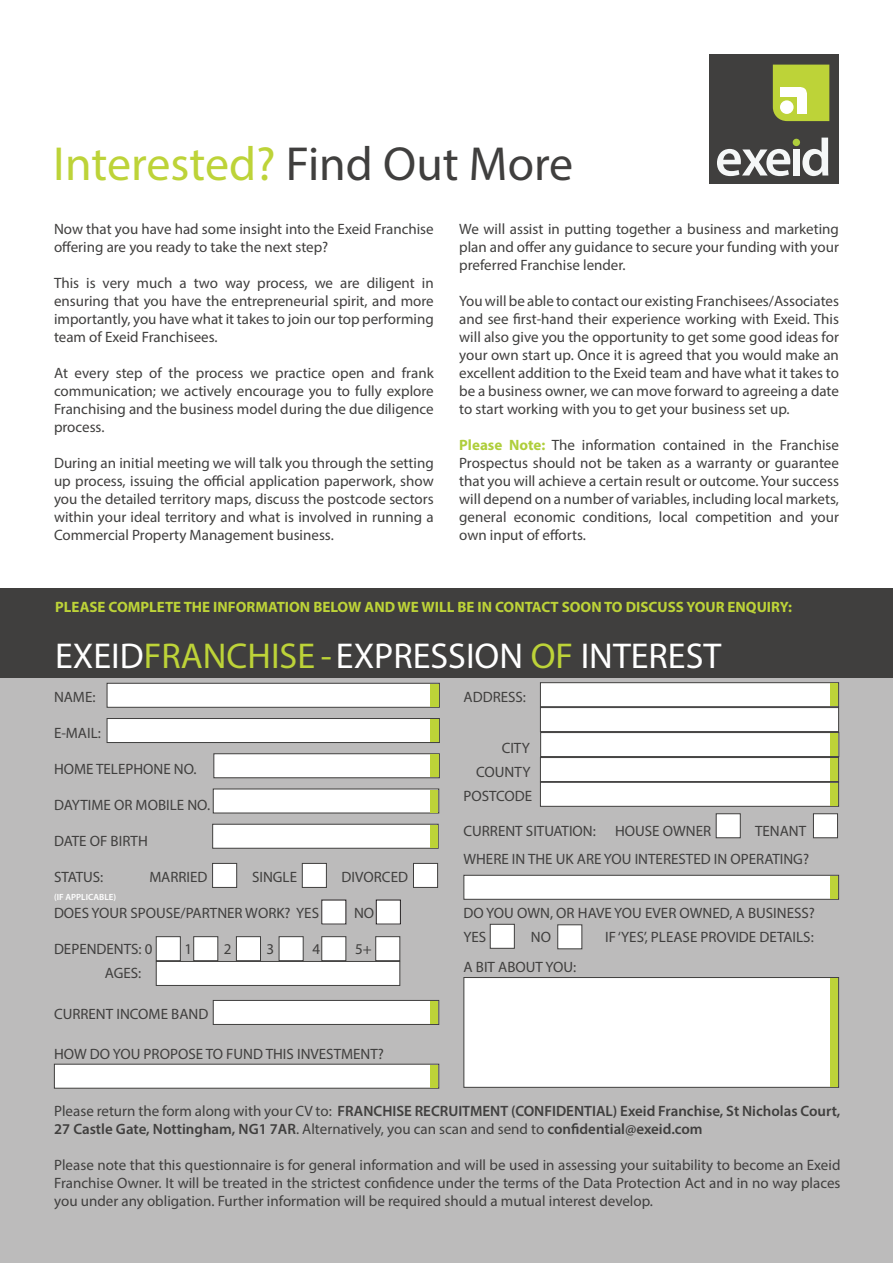
<style>
.page{position:relative;width:893px;height:1263px;background:#fff}
.page>*{position:absolute;margin:0;border:0;box-sizing:border-box;transform-origin:0 0}
.t1{font:48px "Myriad Pro";color:#bdd338}
.t2{font:36px "Myriad Pro";color:#fff}
.t3{font:15px/18px "Myriad Pro";color:#403f3e;text-align:justify}
.t4{font:600 15px/18px "Myriad Pro";color:#403f3e}
.t5{font:700 15px "Myriad Pro";color:#bdd338}
.t6{font:600 9px "Myriad Pro";color:#fff}
.s1{color:#403f3e}
.s2{font-weight:700;color:#afce3c}
.s3{color:#bdd338}
.s4{font-weight:400}
</style>
<div class="page">
<div style="left:0;top:631px;width:893px;height:632px;background:#bcbbbb"></div>
<div style="left:709px;top:54px;width:130px;height:130px;background:#403f3e"></div>
<svg style="left:717px;top:149px;width:73px;height:27px"></svg>
<div style="left:793px;top:149px;width:7px;height:26px;background:#f5f7f7"></div>
<svg style="left:802px;top:138px;width:26px;height:38px"></svg>
<div style="left:793px;top:139px;width:7px;height:7px;background:#afce3c;border-radius:50%"></div>
<svg style="left:773px;top:65px;width:56px;height:56px;background:#c7d95c"></svg>
<div style="left:107px;top:683px;width:333px;height:25px;background:#fff;border:1px solid #403f3e"></div>
<div style="left:430px;top:684px;width:9px;height:23px;background:#bdd338"></div>
<div style="left:107px;top:718px;width:333px;height:25px;background:#fff;border:1px solid #403f3e"></div>
<div style="left:430px;top:719px;width:9px;height:23px;background:#bdd338"></div>
<div style="left:214px;top:753px;width:226px;height:25px;background:#fff;border:1px solid #403f3e"></div>
<div style="left:430px;top:754px;width:9px;height:23px;background:#bdd338"></div>
<div style="left:213px;top:789px;width:226px;height:24px;background:#fff"></div>
<div style="left:430px;top:790px;width:8px;height:22px;background:#bdd338"></div>
<div style="left:212px;top:824px;width:226px;height:24px;background:#fff;border:1px solid #403f3e"></div>
<div style="left:430px;top:825px;width:8px;height:22px;background:#bdd338"></div>
<div style="left:212px;top:863px;width:25px;height:25px;background:#fff;border:1px solid #403f3e"></div>
<div style="left:302px;top:863px;width:25px;height:25px;background:#fff;border:1px solid #403f3e"></div>
<div style="left:413px;top:863px;width:25px;height:25px;background:#fff;border:1px solid #403f3e"></div>
<div style="left:156px;top:936px;width:25px;height:25px;background:#fff;border:1px solid #403f3e"></div>
<div style="left:193px;top:936px;width:25px;height:25px;background:#fff;border:1px solid #403f3e"></div>
<div style="left:236px;top:936px;width:25px;height:25px;background:#fff;border:1px solid #403f3e"></div>
<div style="left:279px;top:936px;width:24px;height:25px;background:#fff;border:1px solid #403f3e"></div>
<div style="left:321px;top:936px;width:25px;height:25px;background:#fff;border:1px solid #403f3e"></div>
<div style="left:375px;top:936px;width:25px;height:25px;background:#fff;border:1px solid #403f3e"></div>
<div style="left:322px;top:900px;width:24px;height:24px;background:#fff"></div>
<div style="left:376px;top:900px;width:24px;height:24px;background:#fff"></div>
<div style="left:376px;top:900px;width:25px;height:24px;border:1px solid #231f20"></div>
<div style="left:156px;top:961px;width:244px;height:25px;background:#fff;border:1px solid #403f3e"></div>
<div style="left:213px;top:1000px;width:226px;height:25px;background:#fff;border:1px solid #403f3e"></div>
<div style="left:430px;top:1001px;width:8px;height:23px;background:#bdd338"></div>
<div style="left:540px;top:682px;width:299px;height:25px;background:#fff;border:1px solid #403f3e"></div>
<div style="left:540px;top:707px;width:299px;height:25px;background:#fff;border:1px solid #403f3e"></div>
<div style="left:540px;top:732px;width:299px;height:25px;background:#fff;border:1px solid #403f3e"></div>
<div style="left:540px;top:757px;width:299px;height:25px;background:#fff;border:1px solid #403f3e"></div>
<div style="left:540px;top:782px;width:299px;height:25px;background:#fff;border:1px solid #403f3e"></div>
<div style="left:716px;top:813px;width:25px;height:25px;background:#fff;border:1px solid #403f3e"></div>
<div style="left:813px;top:813px;width:25px;height:25px;background:#fff;border:1px solid #403f3e"></div>
<div style="left:464px;top:875px;width:375px;height:24px;background:#fff;border:1px solid #403f3e"></div>
<div style="left:490px;top:924px;width:25px;height:24px;background:#fff;border:1px solid #403f3e"></div>
<div style="left:557px;top:924px;width:25px;height:25px;background:#fff;border:1px solid #403f3e"></div>
<div style="left:464px;top:977px;width:375px;height:110px;background:#fff;border:1px solid #403f3e"></div>
<div style="left:830px;top:978px;width:8px;height:108px;background:#bdd338"></div>
<div style="left:54px;top:1064px;width:385px;height:24px;background:#fff;border:1px solid #403f3e"></div>
<div style="left:430px;top:1065px;width:8px;height:22px;background:#bdd338"></div>
<div style="left:0;top:588px;width:893px;height:90px;background:#403f3e"></div>
<div style="left:830px;top:783px;width:8px;height:23px;background:#bdd338"></div>
<div style="left:830px;top:876px;width:8px;height:22px;background:#bdd338"></div>
<div style="left:830px;top:758px;width:8px;height:23px;background:#bdd338"></div>
<div style="left:830px;top:733px;width:8px;height:23px;background:#bdd338"></div>
<div style="left:830px;top:683px;width:8px;height:23px;background:#bdd338"></div>
<p class="t1" style="left:53px;top:134px;width:522px">Interested? <span class="s1">Find Out More</span></p>
<p class="t3" style="left:54px;top:220px;width:381px">Now that you have had some insight into the Exeid Franchise offering are you ready to take the next step?</p>
<p class="t3" style="left:54px;top:274px;width:381px">This is very much a two way process, we are diligent in ensuring that you have the entrepreneurial spirit, and more importantly, you have what it takes to join our top performing team of Exeid Franchisees.</p>
<p class="t3" style="left:54px;top:364px;width:381px">At every step of the process we practice open and frank communication; we actively encourage you to fully explore Franchising and the business model during the due diligence process.</p>
<p class="t3" style="left:54px;top:454px;width:381px">During an initial meeting we will talk you through the setting up process, issuing the official application paperwork, show you the detailed territory maps, discuss the postcode sectors within your ideal territory and what is involved in running a Commercial Property Management business.</p>
<p class="t3" style="left:459px;top:220px;width:381px">We will assist in putting together a business and marketing plan and offer any guidance to secure your funding with your preferred Franchise lender.</p>
<p class="t3" style="left:459px;top:292px;width:381px">You will be able to contact our existing Franchisees/Associates and see first-hand their experience working with Exeid. This will also give you the opportunity to get some good ideas for your own start up. Once it is agreed that you would make an excellent addition to the Exeid team and have what it takes to be a business owner, we can move forward to agreeing a date to start working with you to get your business set up.</p>
<p class="t3" style="left:459px;top:436px;width:381px"><span class="s2">Please Note:</span> The information contained in the Franchise Prospectus should not be taken as a warranty or guarantee that you will achieve a certain result or outcome. Your success will depend on a number of variables, including local markets, general economic conditions, local competition and your own input of efforts.</p>
<p class="t5" style="left:55px;top:597px;width:738px">PLEASE COMPLETE THE INFORMATION BELOW AND WE WILL BE IN CONTACT SOON TO DISCUSS YOUR ENQUIRY:</p>
<p class="t2" style="left:55px;top:633px;width:667px">EXEID<span class="s3">FRANCHISE -</span> EXPRESSION <span class="s3">OF</span> INTEREST</p>
<p class="t3" style="left:54px;top:688px;width:43px">NAME:</p>
<p class="t3" style="left:54px;top:724px;width:48px">E-MAIL:</p>
<p class="t3" style="left:54px;top:760px;width:144px">HOME TELEPHONE NO.</p>
<p class="t3" style="left:54px;top:796px;width:158px">DAYTIME OR MOBILE NO.</p>
<p class="t3" style="left:54px;top:832px;width:95px">DATE OF BIRTH</p>
<p class="t3" style="left:54px;top:868px;width:51px">STATUS:</p>
<p class="t3" style="left:149px;top:868px;width:60px">MARRIED</p>
<p class="t3" style="left:252px;top:868px;width:46px">SINGLE</p>
<p class="t3" style="left:342px;top:868px;width:68px">DIVORCED</p>
<p class="t3" style="left:54px;top:904px;width:267px">DOES YOUR SPOUSE/PARTNER WORK? YES</p>
<p class="t3" style="left:354px;top:904px;width:22px">NO</p>
<p class="t3" style="left:54px;top:940px;width:100px">DEPENDENTS: 0</p>
<p class="t3" style="left:184px;top:940px;width:9px">1</p>
<p class="t3" style="left:224px;top:940px;width:9px">2</p>
<p class="t3" style="left:267px;top:940px;width:9px">3</p>
<p class="t3" style="left:312px;top:940px;width:9px">4</p>
<p class="t3" style="left:355px;top:940px;width:18px">5+</p>
<p class="t3" style="left:105px;top:964px;width:38px">AGES:</p>
<p class="t3" style="left:54px;top:1004px;width:156px">CURRENT INCOME BAND</p>
<p class="t3" style="left:54px;top:1045px;width:331px">HOW DO YOU PROPOSE TO FUND THIS INVESTMENT?</p>
<p class="t6" style="left:54px;top:891px;width:64px">(IF APPLICABLE)</p>
<p class="t3" style="left:463px;top:688px;width:64px">ADDRESS:</p>
<p class="t3" style="left:502px;top:739px;width:30px">CITY</p>
<p class="t3" style="left:476px;top:763px;width:56px">COUNTY</p>
<p class="t3" style="left:463px;top:787px;width:70px">POSTCODE</p>
<p class="t3" style="left:463px;top:821px;width:134px">CURRENT SITUATION:</p>
<p class="t3" style="left:615px;top:821px;width:98px">HOUSE OWNER</p>
<p class="t3" style="left:755px;top:821px;width:53px">TENANT</p>
<p class="t3" style="left:463px;top:850px;width:347px">WHERE IN THE UK ARE YOU INTERESTED IN OPERATING?</p>
<p class="t3" style="left:463px;top:901px;width:353px;line-height:24px">DO YOU OWN, OR HAVE YOU EVER OWNED, A BUSINESS?<br>YES</p>
<p class="t3" style="left:531px;top:928px;width:22px">NO</p>
<p class="t3" style="left:605px;top:928px;width:210px">IF ‘YES’, PLEASE PROVIDE DETAILS:</p>
<p class="t3" style="left:463px;top:958px;width:114px">A BIT ABOUT YOU:</p>
<p class="t4" style="left:54px;top:1102px;width:788px"><span class="s4">Please return the form along with your CV to:</span> FRANCHISE RECRUITMENT (CONFIDENTIAL) Exeid Franchise, St Nicholas Court,<br>27 Castle Gate, Nottingham, NG1 7AR<span class="s4">. Alternatively, you can scan and send to</span> confidential@exeid.com</p>
<p class="t3" style="left:54px;top:1156px;width:788px">Please note that this questionnaire is for general information and will be used in assessing your suitability to become an Exeid Franchise Owner. It will be treated in the strictest confidence under the terms of the Data Protection Act and in no way places you under any obligation. Further information will be required should a mutual interest develop.</p>
</div>
